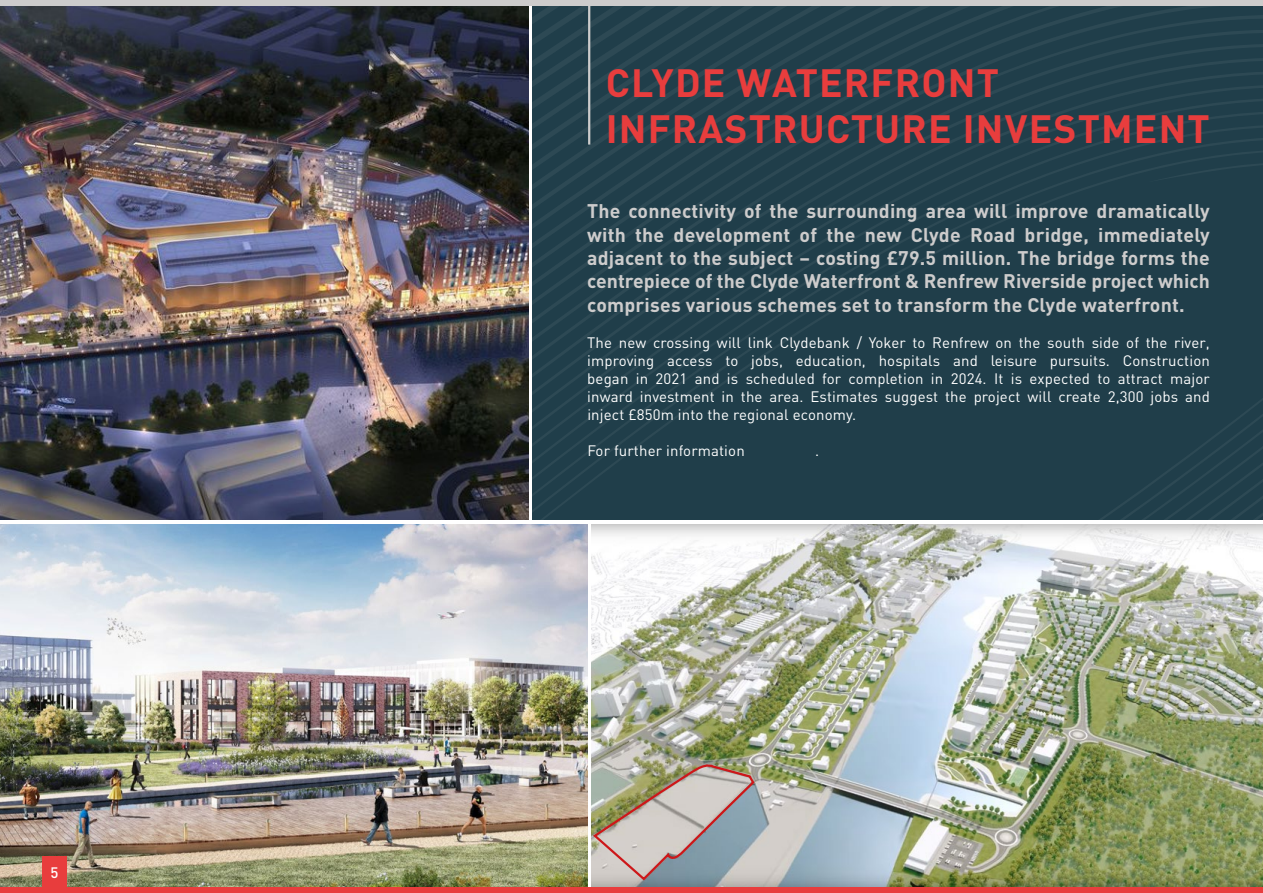
<style>
.page{position:relative;width:1263px;height:893px;background:#fff}
.page>*{position:absolute;margin:0;border:0;box-sizing:border-box;transform-origin:0 0}
.t1{font:700 39px/46.8px "DIN";letter-spacing:.03em;color:#e83d3d}
.t2{font:700 19.5px/23.4px "DIN";letter-spacing:.01em;color:#cdcccc;text-align:justify}
.t3{font:15px/18px "DIN";letter-spacing:.01em;color:#fff;text-align:justify}
.t4{font:500 15px "DIN";color:#fff}
</style>
<div class="page">
<img style="left:591px;top:524px;width:672px;height:363px">
<img style="left:0;top:6px;width:528px;height:513px">
<img style="left:0;top:524px;width:587px;height:363px">
<div style="left:0;top:887px;width:1263px;height:6px;background:#e83d3d"></div>
<div style="left:42px;top:856px;width:25px;height:34px;background:#e83d3d"></div>
<svg style="left:533px;top:8px;width:730px;height:12px;fill:#203e4a"></svg>
<svg style="left:533px;top:20px;width:730px;height:11px;fill:#203e4a"></svg>
<svg style="left:533px;top:31px;width:730px;height:12px;fill:#203e4a"></svg>
<svg style="left:533px;top:43px;width:730px;height:13px;fill:#203e4a"></svg>
<svg style="left:533px;top:56px;width:730px;height:14px;fill:#203e4a"></svg>
<svg style="left:533px;top:70px;width:730px;height:15px;fill:#203e4a"></svg>
<svg style="left:533px;top:85px;width:730px;height:16px;fill:#203e4a"></svg>
<svg style="left:533px;top:101px;width:730px;height:11px;fill:#203e4a"></svg>
<svg style="left:533px;top:112px;width:730px;height:11px;fill:#203e4a"></svg>
<svg style="left:533px;top:123px;width:730px;height:23px;fill:#203e4a"></svg>
<svg style="left:533px;top:146px;width:730px;height:54px;fill:#203e4a"></svg>
<svg style="left:533px;top:200px;width:730px;height:319px;fill:#203e4a"></svg>
<div style="left:1146px;top:156px;width:117px;height:198px;background:#203e4a"></div>
<hr style="left:588px;top:2px;width:2px;height:143px;background:#cdcccc">
<div style="left:0;top:0;width:1263px;height:6px;background:#cdcccc"></div>
<svg style="left:593px;top:763px;width:163px;height:119px"></svg>
<p class="t4" style="left:51px;top:863px;width:9px">5</p>
<h1 class="t1" style="left:606px;top:57px;width:606px">CLYDE WATERFRONT<br>INFRASTRUCTURE INVESTMENT</h1>
<p class="t2" style="left:587px;top:199px;width:624px">The connectivity of the surrounding area will improve dramatically with the development of the new Clyde Road bridge, immediately adjacent to the subject – costing £79.5 million. The bridge forms the centrepiece of the Clyde Waterfront &amp; Renfrew Riverside project which comprises various schemes set to transform the Clyde waterfront.</p>
<p class="t3" style="left:587px;top:333px;width:624px">The new crossing will link Clydebank / Yoker to Renfrew on the south side of the river, improving access to jobs, education, hospitals and leisure pursuits. Construction began in 2021 and is scheduled for completion in 2024. It is expected to attract major inward investment in the area. Estimates suggest the project will create 2,300 jobs and inject £850m into the regional economy.</p>
<p class="t3" style="left:587px;top:441px;width:159px">For further information</p>
<p class="t3" style="left:815px;top:441px;width:6px">.</p>
</div>
